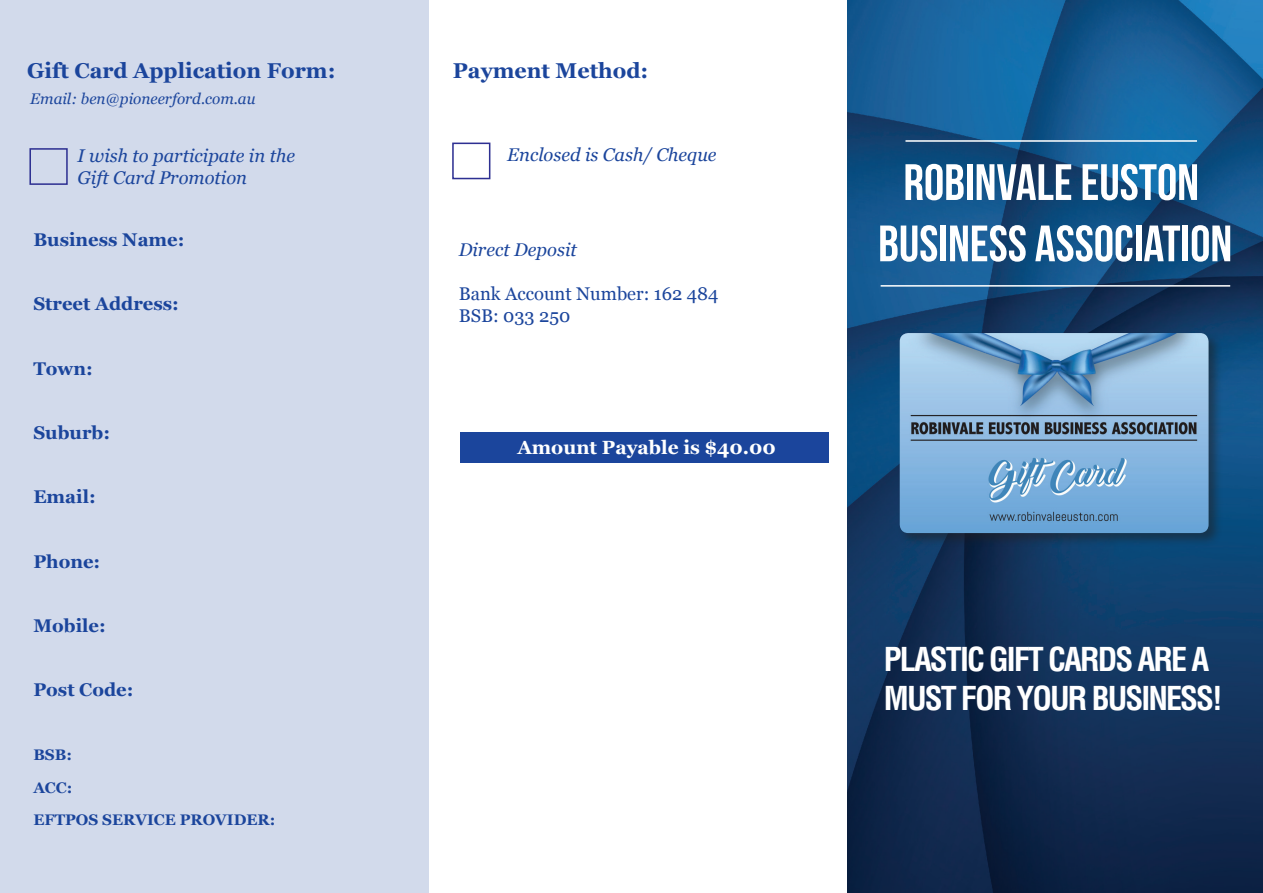
<style>
.page{position:relative;width:1263px;height:893px;background:#fff}
.page>*{position:absolute;margin:0;border:0;box-sizing:border-box;transform-origin:0 0}
.t1{font:700 condensed 32.1px/38.5px "Helvetica";letter-spacing:-.06em;color:#fff}
.t2{font:700 21.45px "Georgia";color:#1b459c}
.t3{font:700 19.05px "Georgia";color:#fff}
.t4{font:italic 18.3px/22px "Georgia";color:#1b459c}
.t5{font:700 18.3px "Georgia";color:#1b459c}
.t6{font:18.3px/22px "Georgia";color:#1b459c}
.t7{font:700 15.3px/32.1px "Georgia";color:#1b459c}
.t8{font:italic 15.3px "Georgia";color:#1b459c}
</style>
<div class="page">
<img style="left:847px;top:0;width:416px;height:893px">
<div style="left:0;top:0;width:429px;height:893px;background:#d2daeb"></div>
<div style="left:29px;top:148px;width:39px;height:37px;border:2px solid #2e3092"></div>
<div style="left:460px;top:433px;width:368px;height:30px;background:#1b459c"></div>
<div style="left:452px;top:143px;width:38px;height:36px;border:2px solid #2e3092"></div>
<svg style="left:905px;top:164px;width:59px;height:36px"></svg>
<div style="left:967px;top:164px;width:5px;height:36px;background:#fff"></div>
<svg style="left:977px;top:164px;width:94px;height:36px"></svg>
<svg style="left:1082px;top:164px;width:115px;height:36px"></svg>
<svg style="left:880px;top:225px;width:57px;height:37px"></svg>
<div style="left:940px;top:226px;width:6px;height:35px;background:#fff"></div>
<svg style="left:950px;top:225px;width:76px;height:37px"></svg>
<svg style="left:1035px;top:225px;width:97px;height:37px"></svg>
<div style="left:1136px;top:226px;width:5px;height:35px;background:#fff"></div>
<svg style="left:1144px;top:226px;width:36px;height:35px"></svg>
<div style="left:1182px;top:226px;width:6px;height:35px;background:#fff"></div>
<svg style="left:1192px;top:225px;width:38px;height:37px"></svg>
<hr style="left:905px;top:140px;width:292px;height:2px;background:#fff">
<hr style="left:881px;top:285px;width:349px;height:2px;background:#fff">
<div style="left:897px;top:331px;width:325px;height:216px;background:#231f20;opacity:.5"></div>
<img style="left:900px;top:333px;width:308px;height:200px">
<p class="t2" style="left:27px;top:55px;width:310px">Gift Card Application Form:</p>
<p class="t8" style="left:30px;top:87px;width:227px">Email: ben@pioneerford.com.au</p>
<p class="t4" style="left:78px;top:144px;width:219px">I wish to participate in the<br>Gift Card Promotion</p>
<p class="t5" style="left:33px;top:226px;width:153px">Business Name:</p>
<p class="t5" style="left:33px;top:290px;width:147px">Street Address:</p>
<p class="t5" style="left:33px;top:355px;width:61px">Town:</p>
<p class="t5" style="left:33px;top:419px;width:78px">Suburb:</p>
<p class="t5" style="left:33px;top:483px;width:64px">Email:</p>
<p class="t5" style="left:33px;top:547px;width:68px">Phone:</p>
<p class="t5" style="left:33px;top:612px;width:74px">Mobile:</p>
<p class="t5" style="left:33px;top:676px;width:102px">Post Code:</p>
<p class="t7" style="left:33px;top:738px;width:243px">BSB:<br>ACC:<br>EFTPOS SERVICE PROVIDER:</p>
<p class="t2" style="left:453px;top:55px;width:197px">Payment Method:</p>
<p class="t4" style="left:507px;top:143px;width:211px">Enclosed is Cash/ Cheque</p>
<p class="t4" style="left:459px;top:238px;width:120px">Direct Deposit</p>
<p class="t6" style="left:459px;top:282px;width:261px">Bank Account Number: 162 484<br>BSB: 033 250</p>
<p class="t3" style="left:517px;top:433px;width:260px">Amount Payable is $40.00</p>
<h1 class="t1" style="left:884px;top:640px;width:340px">PLASTIC GIFT CARDS ARE A<br>MUST FOR YOUR BUSINESS!</h1>
</div>
